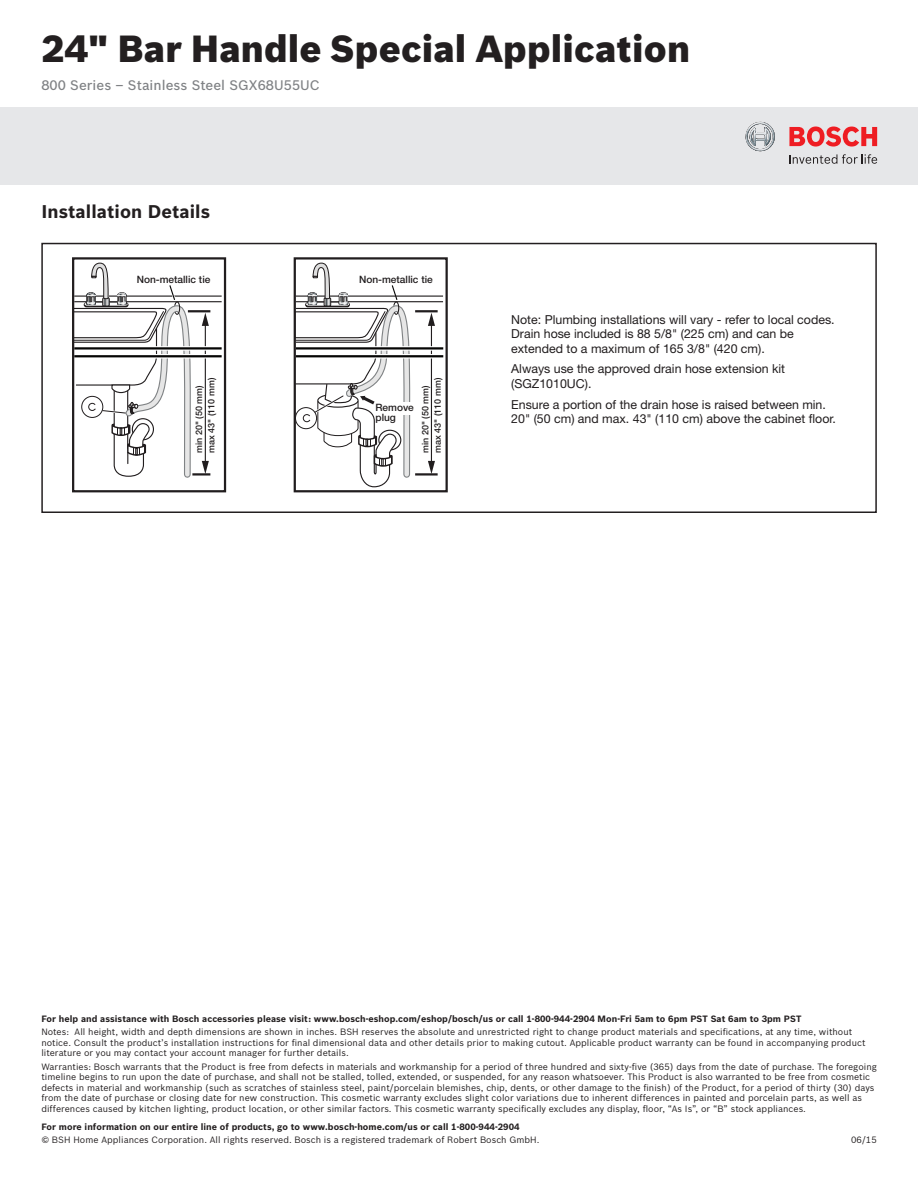
<style>
.page{position:relative;width:918px;height:1188px;background:#fff}
.page>*{position:absolute;margin:0;border:0;box-sizing:border-box;transform-origin:0 0}
._01_Title{font:900 37.05px "Bosch Sans";letter-spacing:.005em;color:#231f20}
.t1{font:700 18px "Bosch Sans";letter-spacing:.005em;color:#231f20}
._02_Subtitle{font:500 13.5px "Bosch Sans";letter-spacing:.005em;color:#808285}
.t2{font:12.3px/14.9px "Helvetica Neue";color:#211d1e}
.t3{font:500 10.2px/10.2px "Helvetica Neue";color:#211d1e}
.t4{font:9px/10.5px "Bosch Sans";letter-spacing:.005em;color:#231f20}
.t5{font:700 9px "Bosch Sans";letter-spacing:.005em;color:#231f20}
.t6{font:500 9px/12.3px "Helvetica Neue";color:#211d1e}
</style>
<div class="page">
<div style="left:0;top:107px;width:918px;height:78px;background:#e6e7e9"></div>
<svg style="left:746px;top:122px;width:29px;height:30px"></svg>
<svg style="left:789px;top:154px;width:88px;height:10px"></svg>
<svg style="left:789px;top:126px;width:88px;height:21px"></svg>
<div style="left:41px;top:243px;width:836px;height:270px;border:2px solid #231f20"></div>
<hr style="left:205px;top:324px;width:1px;height:139px;background:#211d1e">
<svg style="left:202px;top:313px;width:7px;height:13px"></svg>
<svg style="left:202px;top:461px;width:7px;height:12px"></svg>
<hr style="left:188px;top:310px;width:22px;height:2px;background:#211d1e">
<hr style="left:192px;top:473px;width:18px;height:3px;background:#211d1e">
<div style="left:74px;top:346px;width:148px;height:5px;background:#fff"></div>
<hr style="left:74px;top:347px;width:148px;height:3px;background:#050504">
<div style="left:74px;top:354px;width:148px;height:5px;background:#999998"></div>
<hr style="left:74px;top:355px;width:148px;height:2px;background:#050504">
<div style="left:72px;top:257px;width:154px;height:235px;border:2px solid #211d1e"></div>
<hr style="left:74px;top:301px;width:148px;height:1px;background:#211d1e">
<hr style="left:74px;top:296px;width:148px;height:1px;background:#211d1e">
<hr style="left:431px;top:324px;width:1px;height:139px;background:#211d1e">
<svg style="left:428px;top:313px;width:7px;height:13px"></svg>
<svg style="left:428px;top:461px;width:7px;height:12px"></svg>
<hr style="left:415px;top:310px;width:23px;height:2px;background:#211d1e">
<hr style="left:415px;top:473px;width:23px;height:3px;background:#211d1e">
<div style="left:296px;top:346px;width:147px;height:5px;background:#fff"></div>
<hr style="left:296px;top:347px;width:147px;height:3px;background:#050504">
<div style="left:296px;top:354px;width:147px;height:5px;background:#999998"></div>
<hr style="left:296px;top:355px;width:147px;height:2px;background:#050504">
<div style="left:294px;top:257px;width:154px;height:235px;border:2px solid #211d1e"></div>
<svg style="left:72px;top:263px;width:122px;height:218px"></svg>
<hr style="left:296px;top:301px;width:147px;height:1px;background:#211d1e">
<hr style="left:296px;top:296px;width:147px;height:1px;background:#211d1e">
<svg style="left:294px;top:263px;width:119px;height:225px"></svg>
<p class="_01_Title" style="left:41px;top:25px;width:650px">24" Bar Handle Special Application</p>
<p class="_02_Subtitle" style="left:41px;top:77px;width:280px">800 Series – Stainless Steel SGX68U55UC</p>
<h2 class="t1" style="left:41px;top:200px;width:170px">Installation Details</h2>
<p class="t3" style="left:137px;top:275px;width:75px">Non-metallic tie</p>
<p class="t3" style="left:359px;top:274px;width:75px">Non-metallic tie</p>
<p class="t6" style="left:193px;top:453px;width:76px;rotate:-90deg">min 20" (50 mm) max 43" (110 mm)</p>
<p class="t6" style="left:419px;top:453px;width:76px;rotate:-90deg">min 20" (50 mm) max 43" (110 mm)</p>
<p class="t3" style="left:375px;top:402px;width:40px">Remove plug</p>
<p class="t2" style="left:511px;top:312px;width:325px">Note: Plumbing installations will vary - refer to local codes.<br>Drain hose included is 88 5/8" (225 cm) and can be extended to a maximum of 165 3/8" (420 cm).</p>
<p class="t2" style="left:511px;top:361px;width:275px">Always use the approved drain hose extension kit (SGZ1010UC).</p>
<p class="t2" style="left:511px;top:397px;width:326px">Ensure a portion of the drain hose is raised between min.<br>20" (50 cm) and max. 43" (110 cm) above the cabinet floor.</p>
<p class="t5" style="left:41px;top:1013px;width:762px">For help and assistance with Bosch accessories please visit: www.bosch-eshop.com/eshop/bosch/us or call 1-800-944-2904 Mon-Fri 5am to 6pm PST Sat 6am to 3pm PST</p>
<p class="t4" style="left:41px;top:1026px;width:826px">Notes: All height, width and depth dimensions are shown in inches. BSH reserves the absolute and unrestricted right to change product materials and specifications, at any time, without notice. Consult the product’s installation instructions for final dimensional data and other details prior to making cutout. Applicable product warranty can be found in accompanying product literature or you may contact your account manager for further details.</p>
<p class="t4" style="left:41px;top:1061px;width:837px">Warranties: Bosch warrants that the Product is free from defects in materials and workmanship for a period of three hundred and sixty-five (365) days from the date of purchase. The foregoing timeline begins to run upon the date of purchase, and shall not be stalled, tolled, extended, or suspended, for any reason whatsoever. This Product is also warranted to be free from cosmetic defects in material and workmanship (such as scratches of stainless steel, paint/porcelain blemishes, chip, dents, or other damage to the finish) of the Product, for a period of thirty (30) days from the date of purchase or closing date for new construction. This cosmetic warranty excludes slight color variations due to inherent differences in painted and porcelain parts, as well as differences caused by kitchen lighting, product location, or other similar factors. This cosmetic warranty specifically excludes any display, floor, “As Is”, or “B” stock appliances.</p>
<p class="t5" style="left:41px;top:1121px;width:480px">For more information on our entire line of products, go to www.bosch-home.com/us or call 1-800-944-2904</p>
<p class="t4" style="left:41px;top:1134px;width:500px">© BSH Home Appliances Corporation. All rights reserved. Bosch is a registered trademark of Robert Bosch GmbH.</p>
<p class="t4" style="left:851px;top:1134px;width:27px">06/15</p>
</div>
